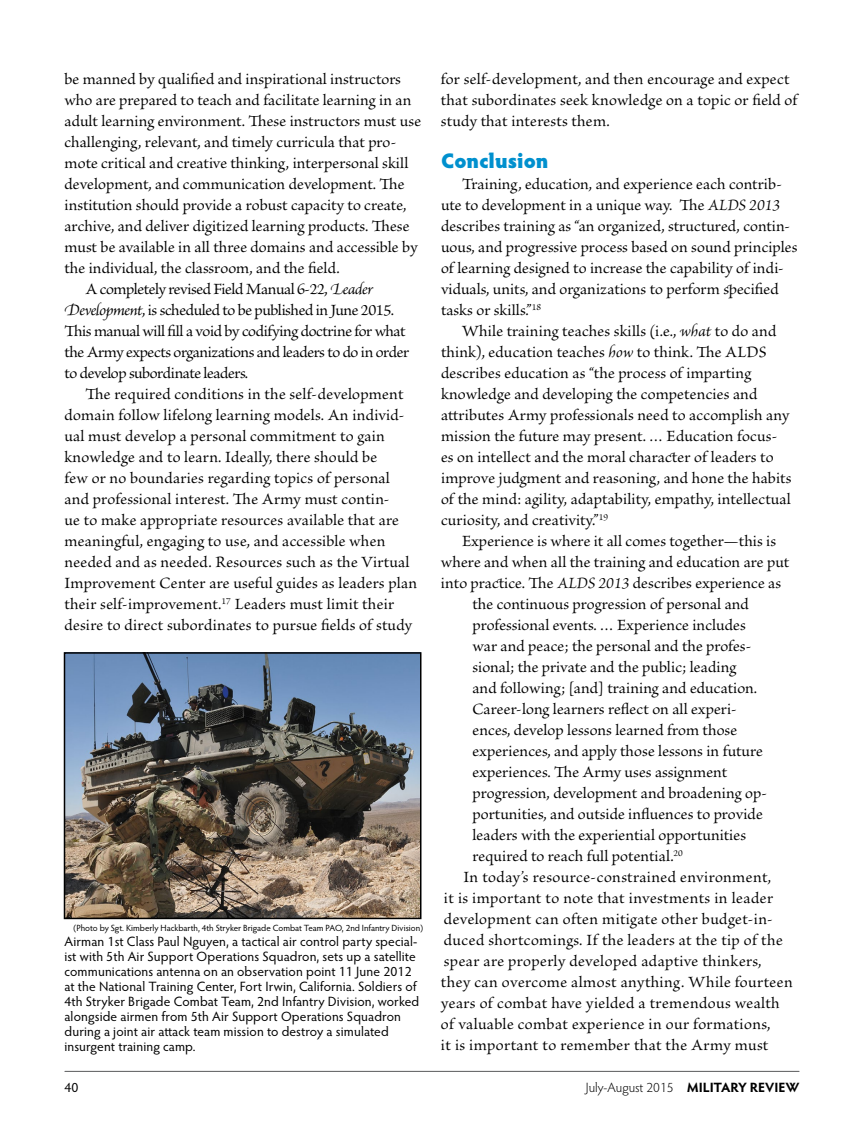
<style>
.page{position:relative;width:864px;height:1134px;background:#fff}
.page>*{position:absolute;margin:0;border:0;box-sizing:border-box;transform-origin:0 0}
.t1{font:900 21px "Hypatia Sans Pro";color:#0090ce}
.t2{font:16.5px/21px "Brioso Pro";letter-spacing:.01em;color:#000}
.t3{font:16.5px "Brioso Pro";letter-spacing:-.025em;color:#000}
.t4{font:13.5px/15px "Hypatia Sans Pro";letter-spacing:.01em;color:#000}
.t5{font:300 13.5px "Hypatia Sans Pro";color:#000}
.t6{font:9px "Hypatia Sans Pro";color:#000}
.s1{font-style:italic}
.s2{font-weight:700}
</style>
<div class="page">
<hr style="left:65px;top:1071px;width:734px;height:1px;background:#58595b">
<img style="left:67px;top:655px;width:352px;height:261px">
<div style="left:64px;top:652px;width:358px;height:267px;border:2px solid #000"></div>
<p class="t2" style="left:64px;top:69px;width:338px">be manned by qualified and inspirational instructors</p>
<p class="t2" style="left:64px;top:90px;width:348px">who are prepared to teach and facilitate learning in an</p>
<p class="t2" style="left:64px;top:111px;width:358px">adult learning environment. These instructors must use</p>
<p class="t2" style="left:64px;top:132px;width:333px">challenging, relevant, and timely curricula that pro-</p>
<p class="t2" style="left:64px;top:153px;width:345px">mote critical and creative thinking, interpersonal skill</p>
<p class="t2" style="left:64px;top:174px;width:342px">development, and communication development. The</p>
<p class="t2" style="left:64px;top:195px;width:343px">institution should provide a robust capacity to create,</p>
<p class="t2" style="left:64px;top:216px;width:346px">archive, and deliver digitized learning products. These</p>
<p class="t2" style="left:64px;top:237px;width:355px">must be available in all three domains and accessible by</p>
<p class="t2" style="left:64px;top:258px;width:277px">the individual, the classroom, and the field.</p>
<p class="t3" style="left:86px;top:280px;width:289px">A completely revised Field Manual 6-22, <span class="s1">Leader</span></p>
<p class="t3" style="left:64px;top:301px;width:331px"><span class="s1">Development</span>, is scheduled to be published in June 2015.</p>
<p class="t3" style="left:64px;top:322px;width:343px">This manual will fill a void by codifying doctrine for what</p>
<p class="t3" style="left:64px;top:343px;width:346px">the Army expects organizations and leaders to do in order</p>
<p class="t3" style="left:64px;top:364px;width:185px">to develop subordinate leaders.</p>
<p class="t2" style="left:86px;top:384px;width:320px">The required conditions in the self-development</p>
<p class="t2" style="left:64px;top:405px;width:341px">domain follow lifelong learning models. An individ-</p>
<p class="t2" style="left:64px;top:426px;width:322px">ual must develop a personal commitment to gain</p>
<p class="t2" style="left:64px;top:447px;width:314px">knowledge and to learn. Ideally, there should be</p>
<p class="t2" style="left:64px;top:468px;width:327px">few or no boundaries regarding topics of personal</p>
<p class="t2" style="left:64px;top:489px;width:326px">and professional interest. The Army must contin-</p>
<p class="t2" style="left:64px;top:510px;width:336px">ue to make appropriate resources available that are</p>
<p class="t2" style="left:64px;top:531px;width:322px">meaningful, engaging to use, and accessible when</p>
<p class="t2" style="left:64px;top:552px;width:346px">needed and as needed. Resources such as the Virtual</p>
<p class="t2" style="left:64px;top:573px;width:354px">Improvement Center are useful guides as leaders plan</p>
<p class="t2" style="left:64px;top:594px;width:331px">their self-improvement.<sup>17</sup> Leaders must limit their</p>
<p class="t2" style="left:64px;top:615px;width:349px">desire to direct subordinates to pursue fields of study</p>
<p class="t6" style="left:74px;top:922px;width:351px">(Photo by Sgt. Kimberly Hackbarth, 4th Stryker Brigade Combat Team PAO, 2nd Infantry Division)</p>
<p class="t4" style="left:64px;top:934px;width:356px">Airman 1st Class Paul Nguyen, a tactical air control party special&shy;ist with 5th Air Support Operations Squadron, sets up a satellite communications antenna on an observation point 11 June 2012 at the National Training Center, Fort Irwin, California. Soldiers of 4th Stryker Brigade Combat Team, 2nd Infantry Division, worked alongside airmen from 5th Air Support Operations Squadron during a joint air attack team mission to destroy a simulated insurgent training camp.</p>
<p class="t2" style="left:441px;top:69px;width:358px">for self-development, and then encourage and expect that subordinates seek knowledge on a topic or field of study that interests them.</p>
<p class="t1" style="left:441px;top:145px;width:109px">Conclusion</p>
<p class="t2" style="left:441px;top:174px;width:358px;text-indent:21px">Training, education, and experience each contrib&shy;ute to development in a unique way. The <span class="s1">ALDS 2013 </span>describes training as “an organized, structured, contin&shy;uous, and progressive process based on sound principles of learning designed to increase the capability of indi&shy;viduals, units, and organizations to perform specified tasks or skills.”<sup>18</sup></p>
<p class="t2" style="left:441px;top:321px;width:352px;text-indent:21px">While training teaches skills (i.e., <span class="s1">what</span> to do and think), education teaches <span class="s1">how</span> to think. The ALDS describes education as “the process of imparting knowledge and developing the competencies and attributes Army professionals need to accomplish any mission the future may present. … Education focus&shy;es on intellect and the moral character of leaders to improve judgment and reasoning, and hone the habits of the mind: agility, adaptability, empathy, intellectual curiosity, and creativity.”<sup>19</sup></p>
<p class="t2" style="left:462px;top:531px;width:316px">Experience is where it all comes together—this is</p>
<p class="t2" style="left:441px;top:552px;width:350px">where and when all the training and education are put</p>
<p class="t2" style="left:441px;top:573px;width:342px">into practice. The <span class="s1">ALDS 2013</span> describes experience as</p>
<p class="t2" style="left:472px;top:594px;width:278px">the continuous progression of personal and</p>
<p class="t2" style="left:472px;top:615px;width:275px">professional events. … Experience includes</p>
<p class="t2" style="left:472px;top:636px;width:280px">war and peace; the personal and the profes-</p>
<p class="t2" style="left:472px;top:657px;width:265px">sional; the private and the public; leading</p>
<p class="t2" style="left:472px;top:678px;width:286px">and following; [and] training and education.</p>
<p class="t2" style="left:472px;top:699px;width:266px">Career-long learners reflect on all experi-</p>
<p class="t2" style="left:472px;top:720px;width:266px">ences, develop lessons learned from those</p>
<p class="t2" style="left:472px;top:741px;width:292px">experiences, and apply those lessons in future</p>
<p class="t2" style="left:472px;top:762px;width:256px">experiences. The Army uses assignment</p>
<p class="t2" style="left:472px;top:783px;width:296px">progression, development and broadening op-</p>
<p class="t2" style="left:472px;top:804px;width:292px">portunities, and outside influences to provide</p>
<p class="t2" style="left:472px;top:825px;width:275px">leaders with the experiential opportunities</p>
<p class="t2" style="left:472px;top:846px;width:212px">required to reach full potential.<sup>20</sup></p>
<p class="t2" style="left:464px;top:867px;width:309px">In today’s resource-constrained environment,</p>
<p class="t2" style="left:444px;top:888px;width:331px">it is important to note that investments in leader</p>
<p class="t2" style="left:444px;top:909px;width:330px">development can often mitigate other budget-in-</p>
<p class="t2" style="left:444px;top:930px;width:340px">duced shortcomings. If the leaders at the tip of the</p>
<p class="t2" style="left:444px;top:951px;width:319px">spear are properly developed adaptive thinkers,</p>
<p class="t2" style="left:441px;top:972px;width:353px">they can overcome almost anything. While fourteen</p>
<p class="t2" style="left:441px;top:993px;width:340px">years of combat have yielded a tremendous wealth</p>
<p class="t2" style="left:441px;top:1014px;width:331px">of valuable combat experience in our formations,</p>
<p class="t2" style="left:441px;top:1035px;width:329px">it is important to remember that the Army must</p>
<p class="t4" style="left:64px;top:1079px;width:15px">40</p>
<p class="t5" style="left:586px;top:1079px;width:215px">July-August 2015 <span class="s2">MILITARY REVIEW</span></p>
</div>
